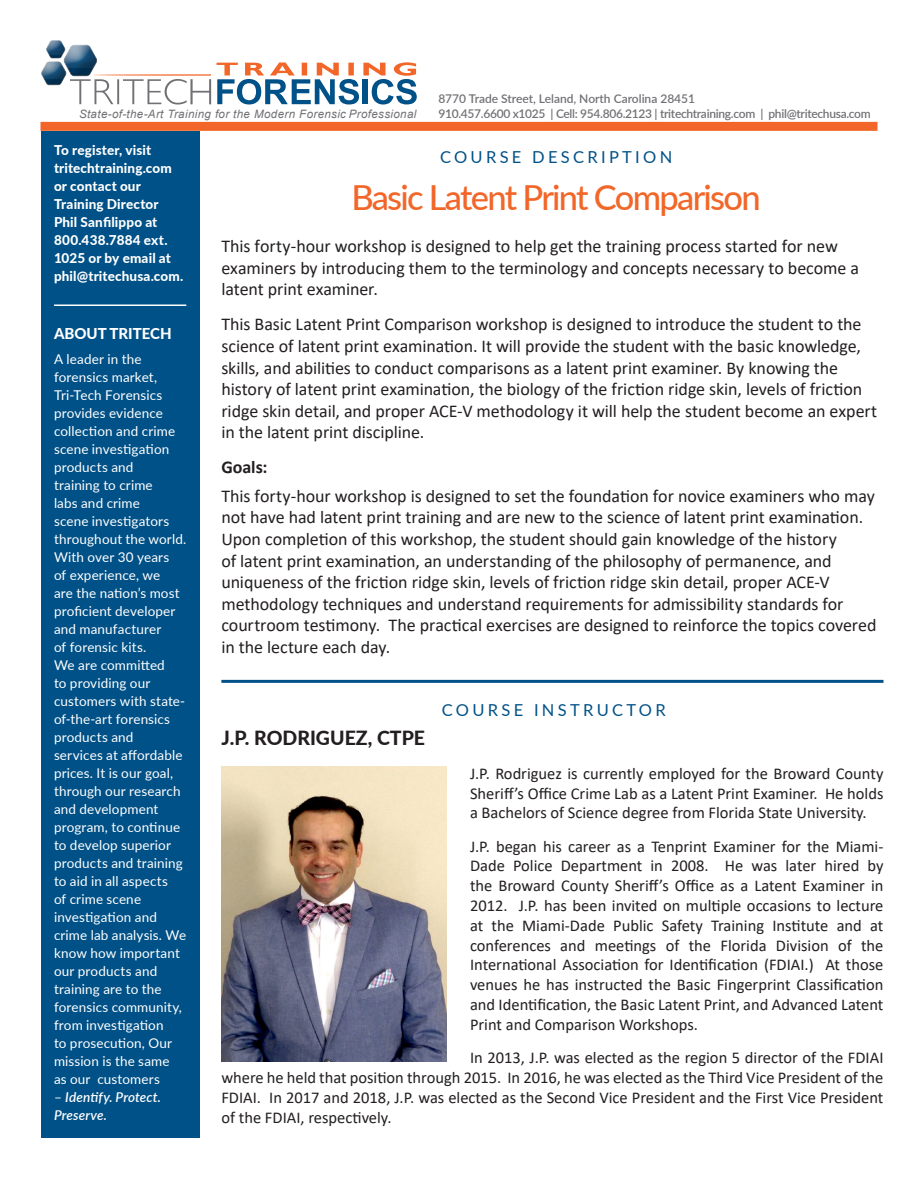
<style>
.page{position:relative;width:918px;height:1188px;background:#fff}
.page>*{position:absolute;margin:0;border:0;box-sizing:border-box;transform-origin:0 0}
.Head{font:500 34.5px "Lato";letter-spacing:-.05em;color:#f26729}
.t1{font:800 19.5px "Lato";color:#231f20}
.t2{font:18px/21.6px "Calibri";letter-spacing:-.005em;color:#231f20}
.t3{font:700 18px "Calibri";color:#231f20}
.t4{font:16.5px/19.8px "Calibri";color:#231f20;text-align:justify}
.t5{font:16.5px "Lato";letter-spacing:.2em;color:#005187}
.t6{font:800 15px "Lato";color:#fff}
.Paragraph_Text{font:13.5px/18px "Lato";letter-spacing:.01em;color:#fff}
.t7{font:800 13.5px/18px "Lato";letter-spacing:.01em;color:#fff}
.Paragraph_Text-2{font:italic 600 13.5px/18px "Lato";letter-spacing:.01em;color:#fff}
.t8{font:600 12px "Lato";letter-spacing:-.025em;color:#717074}
.t9{font:600 12px "Lato";color:#717074}
.t10{font:italic 11.55px "Arial";letter-spacing:.03em;color:#717074}
.s1{font-weight:400;font-style:normal}
</style>
<div class="page">
<div style="left:41px;top:131px;width:159px;height:1006px;background:#005187"></div>
<svg style="left:46px;top:41px;width:165px;height:64px"></svg>
<svg style="left:46px;top:61px;width:20px;height:1px"></svg>
<svg style="left:41px;top:62px;width:25px;height:23px"></svg>
<hr style="left:94px;top:74px;width:117px;height:2px;background:#f26729">
<svg style="left:217px;top:62px;width:200px;height:43px"></svg>
<div style="left:40px;top:122px;width:838px;height:9px;background:#f26729"></div>
<hr style="left:54px;top:304px;width:132px;height:2px;background:#fff">
<hr style="left:221px;top:680px;width:662px;height:3px;background:#005187">
<img style="left:221px;top:766px;width:226px;height:295px">
<p class="t10" style="left:79px;top:107px;width:339px">State-of-the-Art Training for the Modern Forensic Professional</p>
<p class="t9" style="left:438px;top:90px;width:258px">8770 Trade Street, Leland, North Carolina 28451</p>
<p class="t8" style="left:438px;top:105px;width:434px">910.457.6600 x1025 | Cell: 954.806.2123 | tritechtraining.com | phil@tritechusa.com</p>
<p class="t7" style="left:54px;top:141px;width:131px">To register, visit tritechtraining.com or contact our<br>Training Director<br>Phil Sanfilippo at<br>800.438.7884 ext.<br>1025 or by email at phil@tritechusa.com.</p>
<p class="t6" style="left:54px;top:322px;width:119px">ABOUT TRITECH</p>
<p class="Paragraph_Text" style="left:54px;top:349px;width:134px">A leader in the forensics market,<br>Tri-Tech Forensics provides evidence collection and crime scene investigation products and<br>training to crime<br>labs and crime<br>scene investigators throughout the world.<br>With over 30 years<br>of experience, we<br>are the nation’s most proficient developer and manufacturer<br>of forensic kits.<br>We are committed<br>to providing our customers with state&shy;of-the-art forensics products and<br>services at affordable prices. It is our goal, through our research and development program, to continue to develop superior products and training to aid in all aspects<br>of crime scene investigation and crime lab analysis. We know how important our products and training are to the forensics community, from investigation<br>to prosecution, Our mission is the same<br>as our customers</p>
<p class="Paragraph_Text-2" style="left:54px;top:1087px;width:109px"><span class="s1">–</span> Identify. Protect.<br>Preserve.</p>
<p class="t5" style="left:440px;top:145px;width:234px">COURSE DESCRIPTION</p>
<p class="Head" style="left:351px;top:173px;width:411px">Basic Latent Print Comparison</p>
<p class="t2" style="left:221px;top:235px;width:639px">This forty-hour workshop is designed to help get the training process started for new examiners by introducing them to the terminology and concepts necessary to become a latent print examiner.</p>
<p class="t2" style="left:221px;top:313px;width:657px">This Basic Latent Print Comparison workshop is designed to introduce the student to the science of latent print examination. It will provide the student with the basic knowledge, skills, and abilities to conduct comparisons as a latent print examiner. By knowing the history of latent print examination, the biology of the friction ridge skin, levels of friction ridge skin detail, and proper ACE-V methodology it will help the student become an expert in the latent print discipline.</p>
<p class="t3" style="left:221px;top:455px;width:48px">Goals:</p>
<p class="t2" style="left:221px;top:485px;width:657px">This forty-hour workshop is designed to set the foundation for novice examiners who may not have had latent print training and are new to the science of latent print examination.<br>Upon completion of this workshop, the student should gain knowledge of the history<br>of latent print examination, an understanding of the philosophy of permanence, and uniqueness of the friction ridge skin, levels of friction ridge skin detail, proper ACE-V methodology techniques and understand requirements for admissibility standards for courtroom testimony. The practical exercises are designed to reinforce the topics covered in the lecture each day.</p>
<p class="t1" style="left:221px;top:724px;width:205px">J.P. RODRIGUEZ, CTPE</p>
<p class="t5" style="left:442px;top:698px;width:225px">COURSE INSTRUCTOR</p>
<p class="t4" style="left:470px;top:763px;width:415px">J.P. Rodriguez is currently employed for the Broward County Sheriff’s Office Crime Lab as a Latent Print Examiner. He holds a Bachelors of Science degree from Florida State University.</p>
<p class="t4" style="left:470px;top:836px;width:415px">J.P. began his career as a Tenprint Examiner for the Miami-Dade Police Department in 2008. He was later hired by the Broward County Sheriff’s Office as a Latent Examiner in 2012. J.P. has been invited on multiple occasions to lecture at the Miami-Dade Public Safety Training Institute and at conferences and meetings of the Florida Division of the International Association for Identification (FDIAI.) At those venues he has instructed the Basic Fingerprint Classification and Identification, the Basic Latent Print, and Advanced Latent Print and Comparison Workshops.</p>
<p class="t4" style="left:221px;top:1047px;width:664px;text-indent:249px">In 2013, J.P. was elected as the region 5 director of the FDIAI where he held that position through 2015. In 2016, he was elected as the Third Vice President of the FDIAI. In 2017 and 2018, J.P. was elected as the Second Vice President and the First Vice President of the FDIAI, respectively.</p>
</div>
